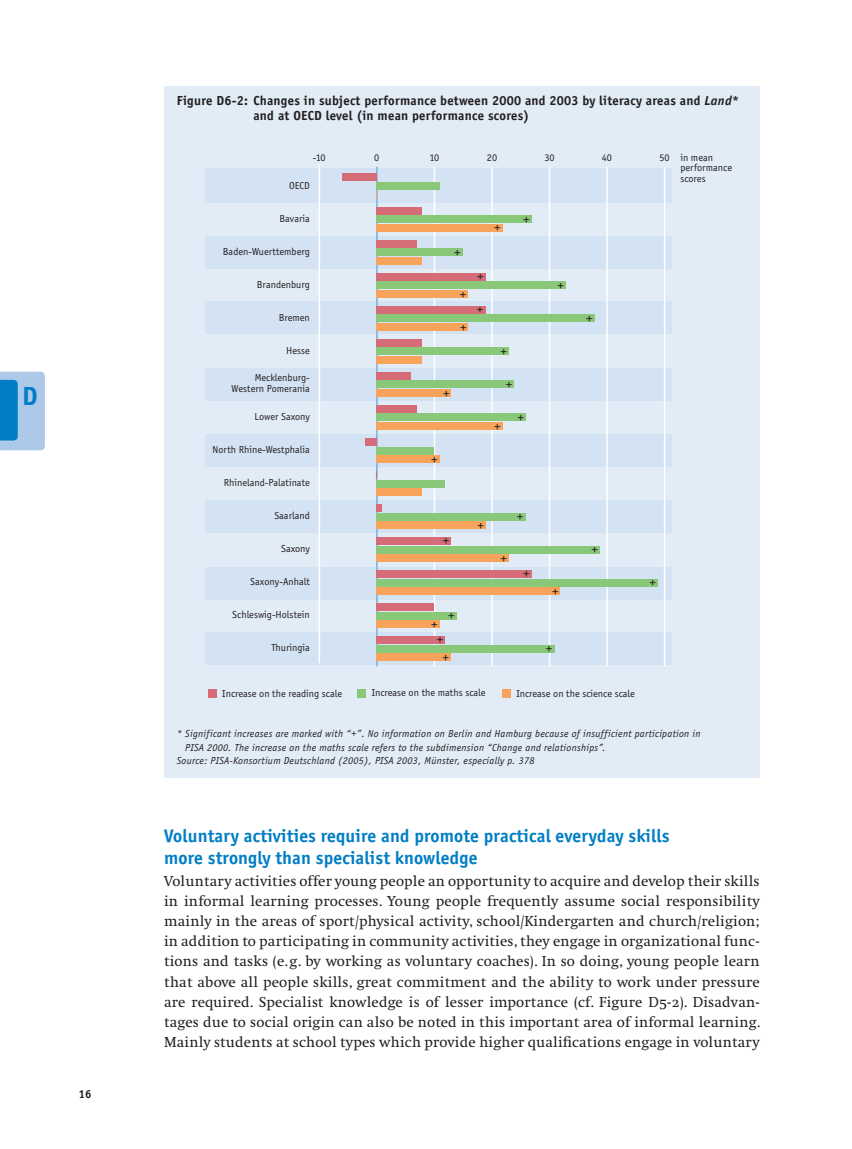
<style>
.page{position:relative;width:852px;height:1149px;background:#fff}
.page>*{position:absolute;margin:0;border:0;box-sizing:border-box;transform-origin:0 0}
.t1{font:700 27px "Officina Sans";color:#007ec5}
.t2{font:700 18.75px/21.8px "Officina Sans";letter-spacing:.01em;color:#007ec5}
.t3{font:15px/20.2px "Swift Regular Os F";letter-spacing:.01em;color:#231f20;text-align:justify}
.t4{font:700 13.5px/15px "Officina Sans";letter-spacing:.02em;color:#231f20}
.t5{font:13.05px "Officina Sans";color:#231f20}
.t6{font:700 12px "Officina Sans";color:#231f20}
.t7{font:10.5px/10.5px "Officina Sans";color:#231f20}
.t8{font:italic 10.5px "Officina Sans";letter-spacing:.025em;color:#231f20}
.s1{font-style:italic}
</style>
<div class="page">
<div style="left:164px;top:86px;width:595px;height:691px;background:#e1ecf7"></div>
<div style="left:502px;top:689px;width:9px;height:9px;background:#f8a35c"></div>
<div style="left:357px;top:689px;width:9px;height:8px;background:#88c878"></div>
<div style="left:208px;top:689px;width:9px;height:9px;background:#d56c77"></div>
<div style="left:205px;top:169px;width:466px;height:34px;background:#d4e3f4"></div>
<div style="left:205px;top:236px;width:466px;height:33px;background:#d4e3f4"></div>
<div style="left:205px;top:301px;width:466px;height:33px;background:#d4e3f4"></div>
<div style="left:205px;top:368px;width:466px;height:32px;background:#d4e3f4"></div>
<div style="left:205px;top:434px;width:466px;height:33px;background:#d4e3f4"></div>
<div style="left:205px;top:500px;width:466px;height:33px;background:#d4e3f4"></div>
<div style="left:205px;top:567px;width:466px;height:32px;background:#d4e3f4"></div>
<div style="left:205px;top:632px;width:466px;height:33px;background:#d4e3f4"></div>
<hr style="left:663px;top:167px;width:2px;height:499px;background:#fff">
<hr style="left:606px;top:167px;width:1px;height:499px;background:#fff">
<hr style="left:548px;top:167px;width:2px;height:499px;background:#fff">
<hr style="left:491px;top:167px;width:1px;height:499px;background:#fff">
<hr style="left:433px;top:167px;width:2px;height:499px;background:#fff">
<hr style="left:376px;top:167px;width:1px;height:499px;background:#79aede">
<hr style="left:318px;top:164px;width:2px;height:499px;background:#fff">
<div style="left:376px;top:224px;width:126px;height:8px;background:#f8a35c"></div>
<div style="left:376px;top:257px;width:46px;height:8px;background:#f8a35c"></div>
<div style="left:376px;top:290px;width:92px;height:8px;background:#f8a35c"></div>
<div style="left:376px;top:323px;width:92px;height:8px;background:#f8a35c"></div>
<div style="left:376px;top:356px;width:46px;height:8px;background:#f8a35c"></div>
<div style="left:376px;top:389px;width:75px;height:8px;background:#f8a35c"></div>
<div style="left:376px;top:422px;width:126px;height:8px;background:#f8a35c"></div>
<div style="left:376px;top:455px;width:63px;height:8px;background:#f8a35c"></div>
<div style="left:376px;top:488px;width:46px;height:8px;background:#f8a35c"></div>
<div style="left:376px;top:521px;width:109px;height:8px;background:#f8a35c"></div>
<div style="left:376px;top:554px;width:132px;height:8px;background:#f8a35c"></div>
<div style="left:376px;top:587px;width:184px;height:8px;background:#f8a35c"></div>
<div style="left:376px;top:620px;width:63px;height:8px;background:#f8a35c"></div>
<div style="left:376px;top:653px;width:75px;height:8px;background:#f8a35c"></div>
<div style="left:376px;top:182px;width:63px;height:8px;background:#88c878"></div>
<div style="left:376px;top:215px;width:155px;height:8px;background:#88c878"></div>
<div style="left:376px;top:248px;width:86px;height:8px;background:#88c878"></div>
<div style="left:376px;top:281px;width:190px;height:8px;background:#88c878"></div>
<div style="left:376px;top:314px;width:218px;height:8px;background:#88c878"></div>
<div style="left:376px;top:347px;width:132px;height:8px;background:#88c878"></div>
<div style="left:376px;top:380px;width:138px;height:8px;background:#88c878"></div>
<div style="left:376px;top:413px;width:149px;height:8px;background:#88c878"></div>
<div style="left:376px;top:446px;width:58px;height:8px;background:#88c878"></div>
<div style="left:376px;top:479px;width:69px;height:8px;background:#88c878"></div>
<div style="left:376px;top:512px;width:149px;height:8px;background:#88c878"></div>
<div style="left:376px;top:545px;width:224px;height:8px;background:#88c878"></div>
<div style="left:376px;top:578px;width:281px;height:8px;background:#88c878"></div>
<div style="left:376px;top:611px;width:81px;height:8px;background:#88c878"></div>
<div style="left:376px;top:644px;width:178px;height:8px;background:#88c878"></div>
<div style="left:342px;top:173px;width:34px;height:8px;background:#d56c77"></div>
<div style="left:376px;top:206px;width:46px;height:8px;background:#d56c77"></div>
<div style="left:376px;top:240px;width:40px;height:7px;background:#d56c77"></div>
<div style="left:376px;top:273px;width:109px;height:7px;background:#d56c77"></div>
<div style="left:376px;top:306px;width:109px;height:7px;background:#d56c77"></div>
<div style="left:376px;top:339px;width:46px;height:7px;background:#d56c77"></div>
<div style="left:376px;top:372px;width:35px;height:7px;background:#d56c77"></div>
<div style="left:376px;top:405px;width:40px;height:7px;background:#d56c77"></div>
<div style="left:365px;top:438px;width:11px;height:8px;background:#d56c77"></div>
<div style="left:376px;top:504px;width:6px;height:8px;background:#d56c77"></div>
<div style="left:376px;top:537px;width:75px;height:8px;background:#d56c77"></div>
<div style="left:376px;top:570px;width:155px;height:8px;background:#d56c77"></div>
<div style="left:376px;top:603px;width:58px;height:8px;background:#d56c77"></div>
<div style="left:376px;top:636px;width:69px;height:8px;background:#d56c77"></div>
<svg style="left:0;top:372px;width:45px;height:78px;background:#77b2de"></svg>
<h1 class="t1" style="left:22px;top:386px;width:17px">D</h1>
<p class="t6" style="left:79px;top:1089px;width:14px">16</p>
<p class="t4" style="left:253px;top:94px;width:487px;text-indent:-77px">Figure D6-2: Changes in subject performance between 2000 and 2003 by literacy areas and <span class="s1">Land</span>* and at OECD level (in mean performance scores)</p>
<p class="t7" style="left:313px;top:153px;width:14px">-10</p>
<p class="t7" style="left:487px;top:153px;width:12px">20</p>
<p class="t7" style="left:544px;top:153px;width:12px">30</p>
<p class="t7" style="left:374px;top:153px;width:7px">0</p>
<p class="t7" style="left:429px;top:153px;width:11px">10</p>
<p class="t7" style="left:601px;top:153px;width:12px">40</p>
<p class="t7" style="left:659px;top:153px;width:12px">50</p>
<p class="t7" style="left:289px;top:181px;width:22px">OECD</p>
<p class="t7" style="left:279px;top:214px;width:32px">Bavaria</p>
<p class="t7" style="left:223px;top:247px;width:88px">Baden-Wuerttemberg</p>
<p class="t7" style="left:257px;top:280px;width:55px">Brandenburg</p>
<p class="t7" style="left:279px;top:313px;width:33px">Bremen</p>
<p class="t7" style="left:286px;top:346px;width:25px">Hesse</p>
<p class="t7" style="left:231px;top:373px;width:80px;text-align:right">Mecklenburg-<br>Western Pomerania</p>
<p class="t7" style="left:254px;top:412px;width:57px">Lower Saxony</p>
<p class="t7" style="left:212px;top:445px;width:99px">North Rhine-Westphalia</p>
<p class="t7" style="left:224px;top:478px;width:87px">Rhineland-Palatinate</p>
<p class="t7" style="left:274px;top:511px;width:37px">Saarland</p>
<p class="t7" style="left:281px;top:544px;width:30px">Saxony</p>
<p class="t7" style="left:250px;top:577px;width:61px">Saxony-Anhalt</p>
<p class="t7" style="left:232px;top:610px;width:79px">Schleswig-Holstein</p>
<p class="t7" style="left:271px;top:643px;width:40px">Thuringia</p>
<p class="t5" style="left:454px;top:247px;width:8px">+</p>
<p class="t5" style="left:460px;top:289px;width:8px">+</p>
<p class="t5" style="left:460px;top:322px;width:8px">+</p>
<p class="t5" style="left:477px;top:271px;width:8px">+</p>
<p class="t5" style="left:477px;top:304px;width:8px">+</p>
<p class="t5" style="left:443px;top:388px;width:8px">+</p>
<p class="t5" style="left:431px;top:454px;width:8px">+</p>
<p class="t5" style="left:494px;top:223px;width:8px">+</p>
<p class="t5" style="left:523px;top:214px;width:8px">+</p>
<p class="t5" style="left:500px;top:346px;width:8px">+</p>
<p class="t5" style="left:506px;top:379px;width:8px">+</p>
<p class="t5" style="left:494px;top:421px;width:8px">+</p>
<p class="t5" style="left:517px;top:412px;width:8px">+</p>
<p class="t5" style="left:557px;top:280px;width:8px">+</p>
<p class="t5" style="left:442px;top:535px;width:8px">+</p>
<p class="t5" style="left:431px;top:619px;width:8px">+</p>
<p class="t5" style="left:448px;top:610px;width:8px">+</p>
<p class="t5" style="left:437px;top:634px;width:8px">+</p>
<p class="t5" style="left:442px;top:652px;width:8px">+</p>
<p class="t5" style="left:477px;top:520px;width:8px">+</p>
<p class="t5" style="left:517px;top:511px;width:8px">+</p>
<p class="t5" style="left:500px;top:553px;width:8px">+</p>
<p class="t5" style="left:523px;top:568px;width:8px">+</p>
<p class="t5" style="left:552px;top:586px;width:8px">+</p>
<p class="t5" style="left:545px;top:643px;width:8px">+</p>
<p class="t5" style="left:586px;top:313px;width:8px">+</p>
<p class="t5" style="left:591px;top:544px;width:8px">+</p>
<p class="t5" style="left:649px;top:577px;width:8px">+</p>
<p class="t7" style="left:680px;top:153px;width:53px">in mean performance scores</p>
<p class="t7" style="left:222px;top:688px;width:121px">Increase on the reading scale</p>
<p class="t7" style="left:371px;top:688px;width:115px">Increase on the maths scale</p>
<p class="t7" style="left:516px;top:688px;width:120px">Increase on the science scale</p>
<p class="t8" style="left:177px;top:730px;width:525px">* Significant increases are marked with “+”. No information on Berlin and Hamburg because of insufficient participation in</p>
<p class="t8" style="left:185px;top:743px;width:422px">PISA 2000. The increase on the maths scale refers to the subdimension “Change and relationships”.</p>
<p class="t8" style="left:177px;top:757px;width:359px">Source: PISA-Konsortium Deutschland (2005), PISA 2003, Münster, especially p. 378</p>
<p class="t2" style="left:164px;top:826px;width:507px">Voluntary activities require and promote practical everyday skills more strongly than specialist knowledge</p>
<p class="t3" style="left:164px;top:871px;width:597px">Voluntary activities offer young people an opportunity to acquire and develop their skills in informal learning processes. Young people frequently assume social responsibility mainly in the areas of sport/physical activity, school/Kindergarten and church/religion; in addition to participating in community activities, they engage in organizational func&shy;tions and tasks (e. g. by working as voluntary coaches). In so doing, young people learn that above all people skills, great commitment and the ability to work under pressure are required. Specialist knowledge is of lesser importance (cf. Figure D5-2). Disadvan&shy;tages due to social origin can also be noted in this important area of informal learning.<br>Mainly students at school types which provide higher qualifications engage in voluntary</p>
</div>
